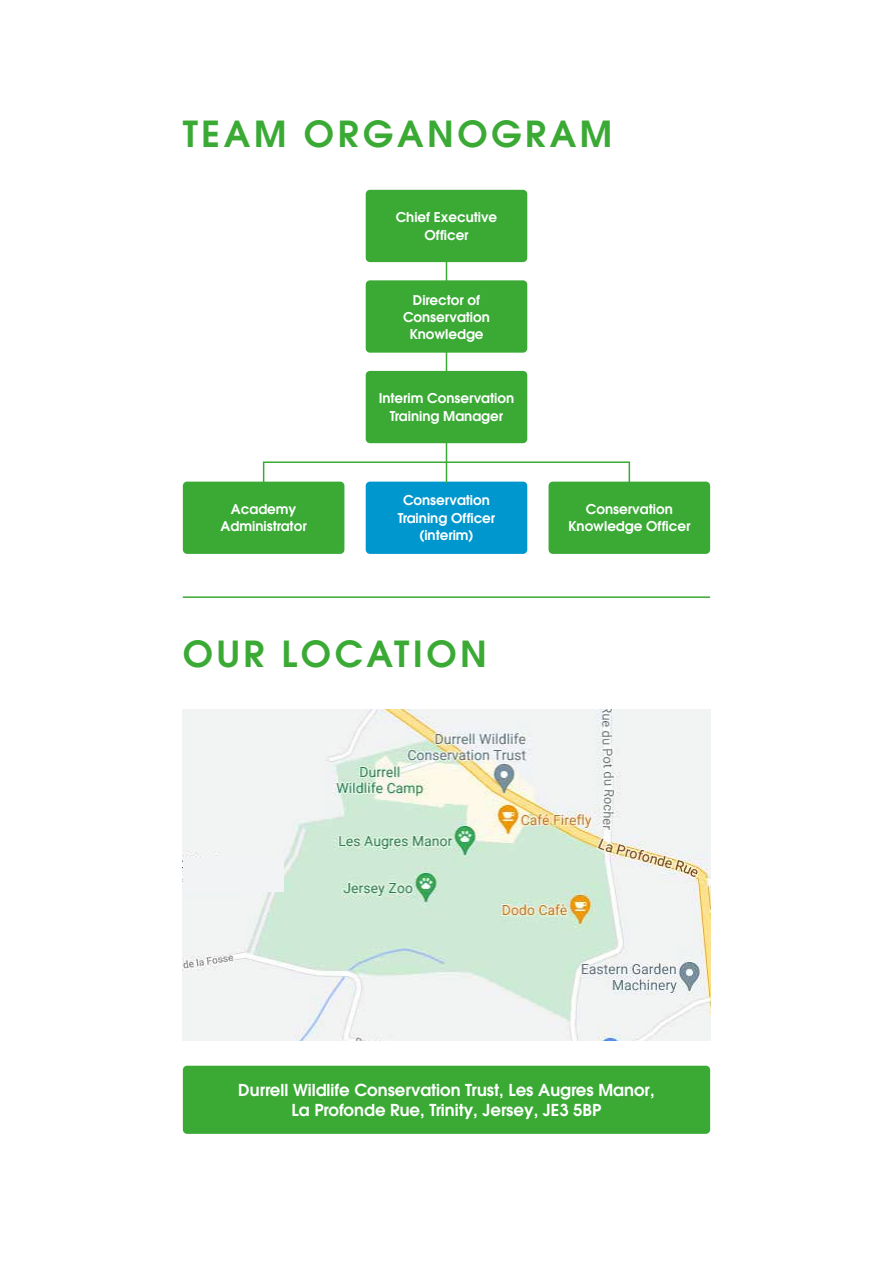
<style>
.page{position:relative;width:893px;height:1263px;background:#fff}
.page>*{position:absolute;margin:0;border:0;box-sizing:border-box;transform-origin:0 0}
.t1{font:36px "Avant Garde Gothic ITCW01 Dm";letter-spacing:.1em;color:#3aaa35}
.t2{font:16.5px/19.5px "Avant Garde Gothic ITCW01 Dm";color:#fff;text-align:center}
.t3{font:13.5px/17.2px "Avant Garde Gothic ITCW01 Dm";color:#fff;text-align:center}
</style>
<div class="page">
<hr style="left:183px;top:596px;width:527px;height:2px;background:#3aaa35">
<div style="left:183px;top:1066px;width:527px;height:68px;background:#3aaa35;border-radius:4px"></div>
<img style="left:183px;top:710px;width:527px;height:330px">
<div style="left:183px;top:857px;width:100px;height:34px;background:#f1f3f4"></div>
<div style="left:366px;top:190px;width:161px;height:72px;background:#3aaa35;border-radius:4px"></div>
<svg style="left:446px;top:353px;width:1px;height:18px"></svg>
<svg style="left:446px;top:262px;width:1px;height:18px"></svg>
<div style="left:366px;top:280px;width:161px;height:73px;background:#3aaa35;border-radius:4px"></div>
<div style="left:366px;top:371px;width:161px;height:72px;background:#3aaa35;border-radius:4px"></div>
<div style="left:263px;top:461px;width:367px;height:23px;border:2px solid #3aaa35"></div>
<div style="left:549px;top:482px;width:161px;height:72px;background:#3aaa35;border-radius:4px"></div>
<div style="left:183px;top:482px;width:161px;height:72px;background:#3aaa35;border-radius:4px"></div>
<div style="left:366px;top:482px;width:161px;height:72px;background:#0097ce;border-radius:4px"></div>
<svg style="left:446px;top:443px;width:1px;height:40px"></svg>
<h1 class="t1" style="left:183px;top:111px;width:431px">TEAM ORGANOGRAM</h1>
<p class="t3" style="left:396px;top:208px;width:103px">Chief Executive<br>Officer</p>
<p class="t3" style="left:403px;top:291px;width:88px">Director of<br>Conservation<br>Knowledge</p>
<p class="t3" style="left:379px;top:390px;width:137px">Interim Conservation<br>Training Manager</p>
<p class="t3" style="left:221px;top:500px;width:88px">Academy<br>Administrator</p>
<p class="t3" style="left:398px;top:492px;width:99px">Conservation<br>Training Officer (interim)</p>
<h1 class="t1" style="left:183px;top:630px;width:306px">OUR LOCATION</h1>
<p class="t3" style="left:568px;top:500px;width:124px">Conservation<br>Knowledge Officer</p>
<p class="t2" style="left:238px;top:1080px;width:418px">Durrell Wildlife Conservation Trust, Les Augres Manor,<br>La Profonde Rue, Trinity, Jersey, JE3 5BP</p>
</div>
